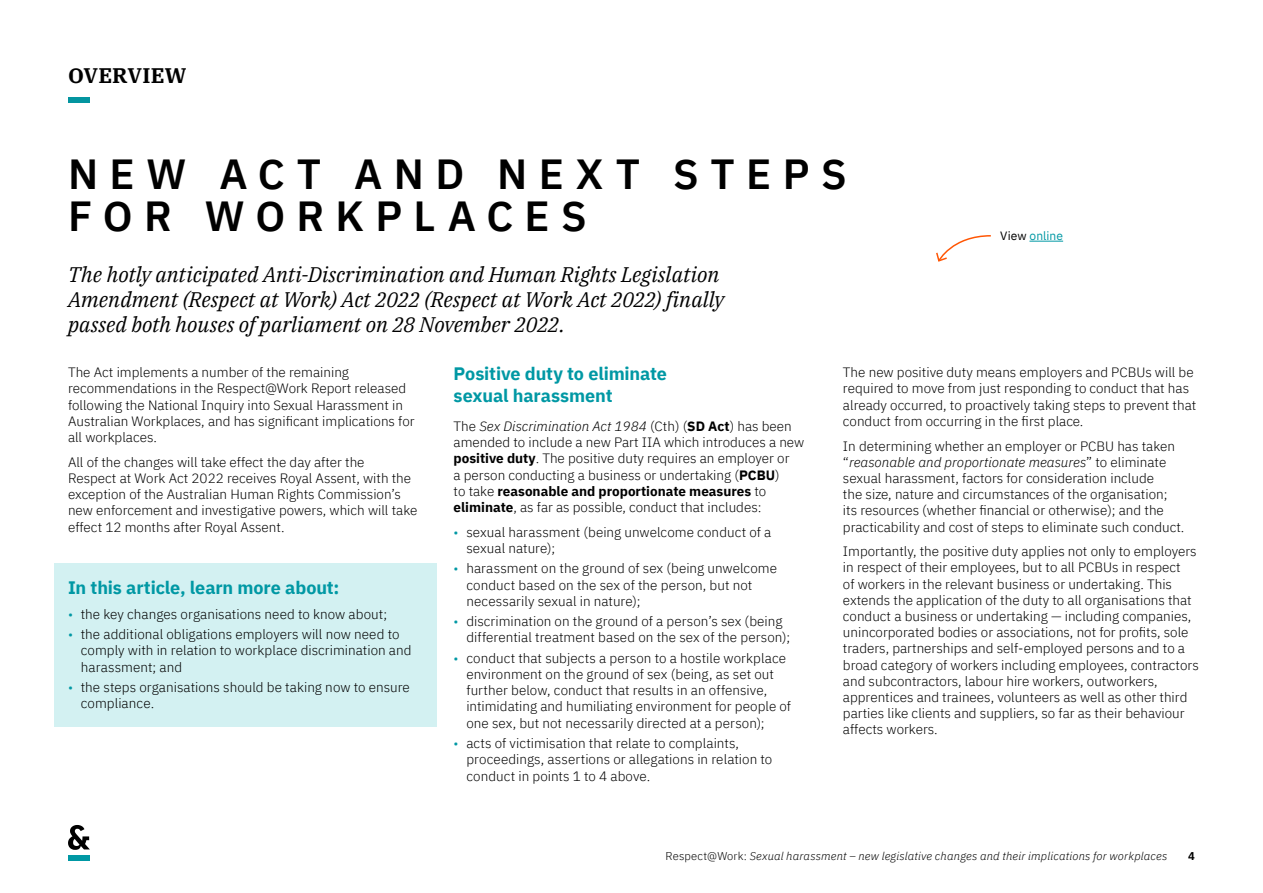
<style>
.page{position:relative;width:1263px;height:893px;background:#fff}
.page>*{position:absolute;margin:0;border:0;box-sizing:border-box;transform-origin:0 0}
.t1{font:600 42px/42px "IBM Plex Sans";letter-spacing:.27em;color:#000}
.t2{font:italic 21px/25.2px "IBM Plex Serif";letter-spacing:-.005em;color:#000}
.t3{font:700 21px "IBM Plex Serif";letter-spacing:.01em;color:#000}
.t4{font:700 18px/21.6px "IBM Plex Sans";letter-spacing:-.005em;color:#0098a4}
.t5{font:300 13.5px/16.2px "IBM Plex Sans";color:#000}
.t6{font:12px "IBM Plex Sans";letter-spacing:.01em;color:#0098a4}
.t7{font:italic 300 11.25px "IBM Plex Sans";letter-spacing:.015em;color:#000}
.t8{font:700 11.25px "IBM Plex Sans";color:#000}
.s1{color:#000}
.s2{color:#0098a4}
.s3{font-style:italic}
.s4{font-weight:700}
.s5{font-style:normal}
</style>
<div class="page">
<div style="left:68px;top:855px;width:22px;height:5px;background:#0098a4"></div>
<svg style="left:68px;top:825px;width:22px;height:25px"></svg>
<div style="left:55px;top:563px;width:382px;height:163px;background:#d3f1f2"></div>
<div style="left:68px;top:97px;width:21px;height:6px;background:#0495a0"></div>
<hr style="left:1029px;top:241px;width:34px;height:1px;background:#0098a4">
<svg style="left:936px;top:235px;width:55px;height:27px"></svg>
<h2 class="t3" style="left:68px;top:59px;width:120px">OVERVIEW</h2>
<h1 class="t1" style="left:68px;top:149px;width:780px">NEW ACT AND NEXT STEPS<br>FOR WORKPLACES</h1>
<h2 class="t2" style="left:68px;top:260px;width:657px">The hotly anticipated Anti-Discrimination and Human Rights Legislation<br>Amendment (Respect at Work) Act 2022 (Respect at Work Act 2022) finally passed both houses of parliament on 28 November 2022.</h2>
<p class="t6" style="left:1000px;top:227px;width:65px"><span class="s1">View</span> online</p>
<p class="t5" style="left:68px;top:363px;width:348px">The Act implements a number of the remaining recommendations in the Respect@Work Report released following the National Inquiry into Sexual Harassment in Australian Workplaces, and has significant implications for all workplaces.</p>
<p class="t5" style="left:68px;top:453px;width:351px">All of the changes will take effect the day after the<br>Respect at Work Act 2022 receives Royal Assent, with the exception of the Australian Human Rights Commission’s new enforcement and investigative powers, which will take effect 12 months after Royal Assent.</p>
<h3 class="t4" style="left:68px;top:575px;width:273px">In this article, learn more about:</h3>
<p class="t5" style="left:68px;top:605px;width:321px"><span class="s2">•</span> the key changes organisations need to know about;</p>
<p class="t5" style="left:81px;top:625px;width:332px;text-indent:-13px"><span class="s2">•</span> the additional obligations employers will now need to comply with in relation to workplace discrimination and harassment; and</p>
<p class="t5" style="left:81px;top:678px;width:331px;text-indent:-13px"><span class="s2">•</span> the steps organisations should be taking now to ensure compliance.</p>
<h3 class="t4" style="left:454px;top:362px;width:215px">Positive duty to eliminate sexual harassment</h3>
<p class="t5" style="left:454px;top:417px;width:352px">The <span class="s3">Sex Discrimination Act 1984</span> (Cth) (<span class="s4">SD Act</span>) has been amended to include a new Part IIA which introduces a new <span class="s4">positive duty</span>. The positive duty requires an employer or<br>a person conducting a business or undertaking (<span class="s4">PCBU</span>)<br>to take <span class="s4">reasonable and proportionate measures</span> to <span class="s4">eliminate</span>, as far as possible, conduct that includes:</p>
<p class="t5" style="left:466px;top:523px;width:306px;text-indent:-13px"><span class="s2">•</span> sexual harassment (being unwelcome conduct of a sexual nature);</p>
<p class="t5" style="left:466px;top:559px;width:312px;text-indent:-13px"><span class="s2">•</span> harassment on the ground of sex (being unwelcome conduct based on the sex of the person, but not necessarily sexual in nature);</p>
<p class="t5" style="left:466px;top:612px;width:325px;text-indent:-13px"><span class="s2">•</span> discrimination on the ground of a person’s sex (being differential treatment based on the sex of the person);</p>
<p class="t5" style="left:466px;top:649px;width:326px;text-indent:-13px"><span class="s2">•</span> conduct that subjects a person to a hostile workplace environment on the ground of sex (being, as set out further below, conduct that results in an offensive, intimidating and humiliating environment for people of one sex, but not necessarily directed at a person);</p>
<p class="t5" style="left:466px;top:734px;width:307px;text-indent:-13px"><span class="s2">•</span> acts of victimisation that relate to complaints, proceedings, assertions or allegations in relation to conduct in points 1 to 4 above.</p>
<p class="t5" style="left:843px;top:363px;width:355px">The new positive duty means employers and PCBUs will be required to move from just responding to conduct that has already occurred, to proactively taking steps to prevent that conduct from occurring in the first place.</p>
<p class="t5" style="left:843px;top:437px;width:343px">In determining whether an employer or PCBU has taken “<span class="s3">reasonable and proportionate measures</span>” to eliminate sexual harassment, factors for consideration include<br>the size, nature and circumstances of the organisation; its resources (whether financial or otherwise); and the practicability and cost of steps to eliminate such conduct.</p>
<p class="t5" style="left:843px;top:542px;width:357px">Importantly, the positive duty applies not only to employers in respect of their employees, but to all PCBUs in respect<br>of workers in the relevant business or undertaking. This extends the application of the duty to all organisations that conduct a business or undertaking — including companies, unincorporated bodies or associations, not for profits, sole traders, partnerships and self-employed persons and to a broad category of workers including employees, contractors and subcontractors, labour hire workers, outworkers, apprentices and trainees, volunteers as well as other third parties like clients and suppliers, so far as their behaviour affects workers.</p>
<p class="t7" style="left:665px;top:848px;width:503px"><span class="s5">Respect@Work:</span> Sexual harassment – new legislative changes and their implications for workplaces</p>
<p class="t8" style="left:1188px;top:847px;width:8px">4</p>
</div>
